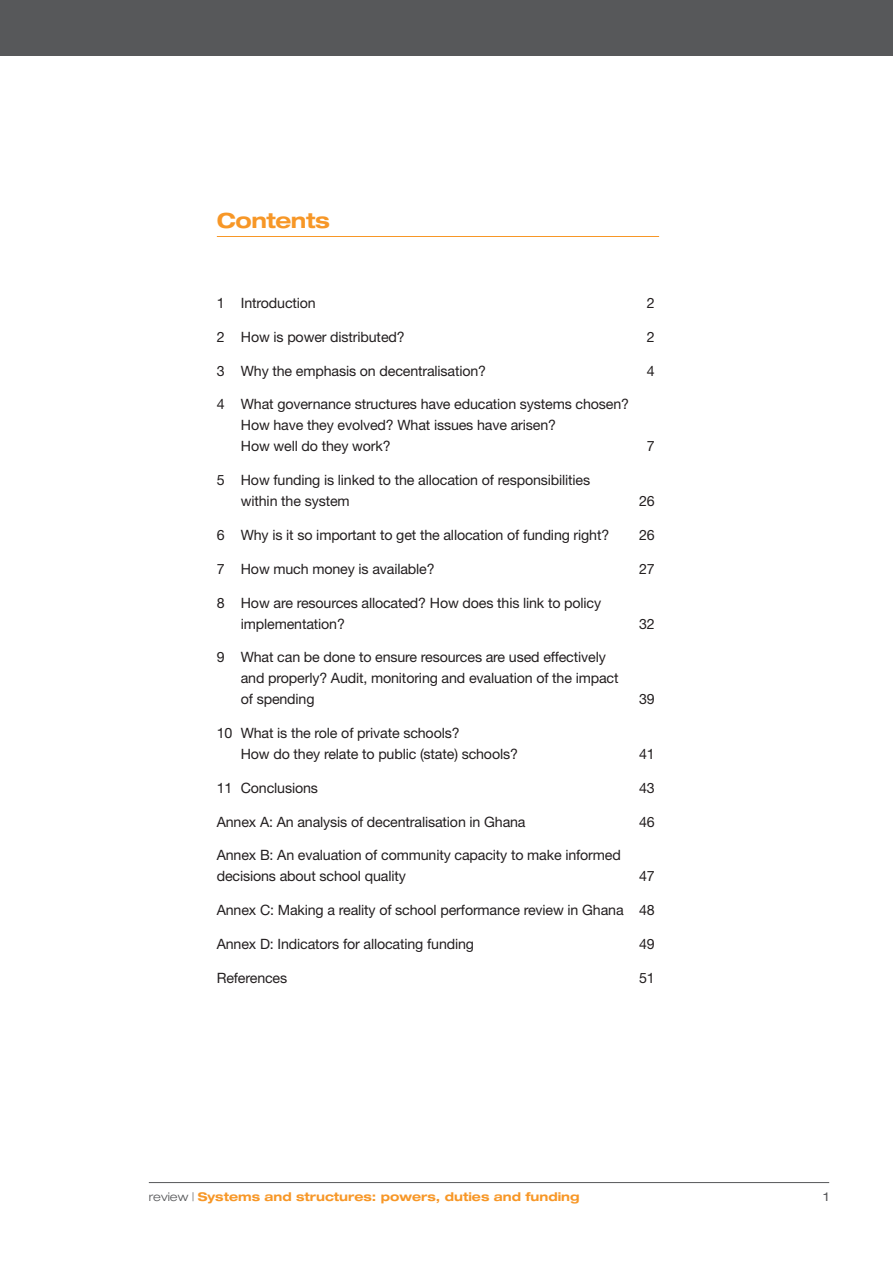
<style>
.page{position:relative;width:893px;height:1263px;background:#fff}
.page>*{position:absolute;margin:0;border:0;box-sizing:border-box;transform-origin:0 0}
.t1{font:700 expanded 21px "Helvetica Neue LT Std";letter-spacing:-.02em;color:#f79727}
.t2{font:14.25px/21px "Helvetica Neue LT Std";letter-spacing:-.01em;color:#231f20}
.t3{font:700 expanded 12px "Helvetica Neue LT Std";color:#f79727}
.t4{font:expanded 12px "Helvetica Neue LT Std";color:#57585a}
.s1{font-weight:300;color:#57585a}
</style>
<div class="page">
<hr style="left:149px;top:1182px;width:680px;height:1px;background:#57585a">
<div style="left:0;top:0;width:893px;height:55px;background:#57585a"></div>
<hr style="left:217px;top:236px;width:442px;height:1px;background:#f79727">
<h1 class="t1" style="left:217px;top:207px;width:114px">Contents</h1>
<p class="t2" style="left:217px;top:292px;width:100px">1 Introduction</p>
<p class="t2" style="left:647px;top:292px;width:9px">2</p>
<p class="t2" style="left:217px;top:326px;width:189px">2 How is power distributed?</p>
<p class="t2" style="left:647px;top:326px;width:9px">2</p>
<p class="t2" style="left:217px;top:360px;width:271px">3 Why the emphasis on decentralisation?</p>
<p class="t2" style="left:647px;top:360px;width:9px">4</p>
<p class="t2" style="left:241px;top:394px;width:390px;text-indent:-24px">4 What governance structures have education systems chosen?<br>How have they evolved? What issues have arisen?<br>How well do they work?</p>
<p class="t2" style="left:647px;top:436px;width:9px">7</p>
<p class="t2" style="left:241px;top:469px;width:351px;text-indent:-24px">5 How funding is linked to the allocation of responsibilities within the system</p>
<p class="t2" style="left:639px;top:490px;width:17px">26</p>
<p class="t2" style="left:217px;top:524px;width:394px">6 Why is it so important to get the allocation of funding right?</p>
<p class="t2" style="left:639px;top:524px;width:17px">26</p>
<p class="t2" style="left:217px;top:558px;width:219px">7 How much money is available?</p>
<p class="t2" style="left:639px;top:558px;width:17px">27</p>
<p class="t2" style="left:241px;top:592px;width:362px;text-indent:-24px">8 How are resources allocated? How does this link to policy implementation?</p>
<p class="t2" style="left:639px;top:613px;width:17px">32</p>
<p class="t2" style="left:241px;top:646px;width:379px;text-indent:-24px">9 What can be done to ensure resources are used effectively and properly? Audit, monitoring and evaluation of the impact of spending</p>
<p class="t2" style="left:241px;top:722px;width:279px;text-indent:-24px">10 What is the role of private schools?<br>How do they relate to public (state) schools?</p>
<p class="t2" style="left:639px;top:688px;width:17px">39</p>
<p class="t2" style="left:639px;top:743px;width:17px">41</p>
<p class="t2" style="left:217px;top:777px;width:103px">11 Conclusions</p>
<p class="t2" style="left:639px;top:777px;width:17px">43</p>
<p class="t2" style="left:217px;top:811px;width:310px">Annex A: An analysis of decentralisation in Ghana</p>
<p class="t2" style="left:639px;top:811px;width:17px">46</p>
<p class="t2" style="left:217px;top:844px;width:406px">Annex B: An evaluation of community capacity to make informed decisions about school quality</p>
<p class="t2" style="left:639px;top:865px;width:17px">47</p>
<p class="t2" style="left:217px;top:899px;width:439px">Annex C: Making a reality of school performance review in Ghana 48</p>
<p class="t2" style="left:217px;top:933px;width:259px">Annex D: Indicators for allocating funding</p>
<p class="t2" style="left:639px;top:933px;width:17px">49</p>
<p class="t2" style="left:217px;top:967px;width:72px">References</p>
<p class="t2" style="left:639px;top:967px;width:17px">51</p>
<p class="t3" style="left:149px;top:1189px;width:432px"><span class="s1">review |</span> Systems and structures: powers, duties and funding</p>
<p class="t4" style="left:824px;top:1190px;width:7px">1</p>
</div>
